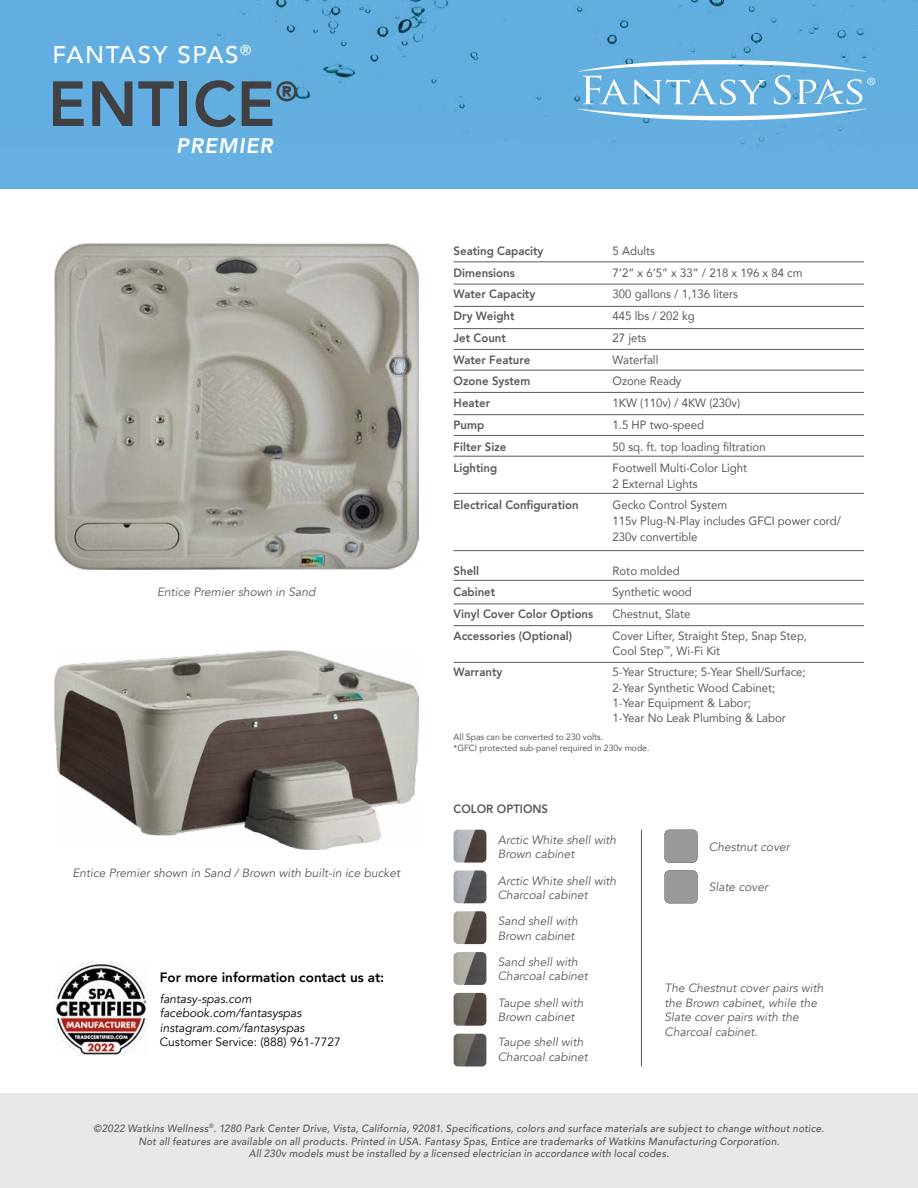
<style>
.page{position:relative;width:918px;height:1188px;background:#fff}
.page>*{position:absolute;margin:0;border:0;box-sizing:border-box;transform-origin:0 0}
.t1{font:800 63px "Avenir";letter-spacing:.01em;color:#414042}
.t2{font:800 27.6px "Avenir";color:#414042}
.t3{font:500 24px "Avenir";letter-spacing:.07em;color:#fff}
.t4{font:italic 800 21px "Avenir";letter-spacing:.05em;color:#fff}
.t5{font:800 13.5px "Avenir";color:#000}
.t6{font:12px/15px "Avenir";color:#58595b;scale:.95 1}
.t7{font:italic 12px/14.4px "Avenir";color:#58595b}
.t8{font:800 12px "Avenir";color:#58595b;scale:.95 1}
.t9{font:italic 12px/14.4px "Avenir";color:#000}
.t10{font:12px "Avenir";color:#000}
.t11{font:italic 500 10.5px/12.6px "Avenir";letter-spacing:.025em;color:#58595b;text-align:center;scale:.95 1}
.t12{font:9px/10.5px "Avenir";color:#58595b;scale:.95 1}
</style>
<div class="page">
<div style="left:0;top:0;width:918px;height:189px;background:#67b1e2"></div>
<img style="left:212px;top:0;width:706px;height:148px">
<div style="left:0;top:1094px;width:918px;height:94px;background:#e6e7e8"></div>
<svg style="left:578px;top:60px;width:297px;height:60px"></svg>
<img style="left:54px;top:243px;width:364px;height:326px">
<img style="left:54px;top:650px;width:364px;height:200px">
<img style="left:54px;top:961px;width:94px;height:95px">
<hr style="left:454px;top:262px;width:410px;height:1px;background:#58595b">
<hr style="left:454px;top:284px;width:410px;height:1px;background:#58595b">
<hr style="left:454px;top:306px;width:410px;height:1px;background:#58595b">
<hr style="left:454px;top:328px;width:410px;height:1px;background:#58595b">
<hr style="left:454px;top:349px;width:410px;height:1px;background:#58595b">
<hr style="left:454px;top:370px;width:410px;height:1px;background:#58595b">
<hr style="left:454px;top:392px;width:410px;height:1px;background:#58595b">
<hr style="left:454px;top:414px;width:410px;height:1px;background:#58595b">
<hr style="left:454px;top:435px;width:410px;height:1px;background:#58595b">
<hr style="left:454px;top:456px;width:410px;height:1px;background:#58595b">
<hr style="left:454px;top:493px;width:410px;height:1px;background:#58595b">
<hr style="left:454px;top:550px;width:410px;height:1px;background:#58595b">
<hr style="left:454px;top:580px;width:410px;height:1px;background:#58595b">
<hr style="left:454px;top:604px;width:410px;height:1px;background:#58595b">
<hr style="left:454px;top:662px;width:410px;height:1px;background:#58595b">
<img style="left:454px;top:1034px;width:32px;height:32px">
<img style="left:454px;top:830px;width:32px;height:33px">
<svg style="left:665px;top:830px;width:32px;height:33px"></svg>
<svg style="left:665px;top:870px;width:32px;height:33px"></svg>
<img style="left:454px;top:870px;width:32px;height:33px">
<img style="left:454px;top:911px;width:32px;height:33px">
<img style="left:454px;top:993px;width:32px;height:33px">
<img style="left:454px;top:952px;width:32px;height:33px">
<hr style="left:641px;top:830px;width:1px;height:237px;background:#58595b">
<hr style="left:454px;top:625px;width:410px;height:1px;background:#58595b">
<h3 class="t3" style="left:52px;top:34px;width:201px">FANTASY SPAS<sup>®</sup></h3>
<h1 class="t1" style="left:48px;top:55px;width:229px">ENTICE</h1>
<h2 class="t2" style="left:276px;top:70px;width:24px">®</h2>
<h3 class="t4" style="left:176px;top:133px;width:98px">PREMIER</h3>
<p class="t7" style="left:157px;top:585px;width:160px">Entice Premier shown in Sand</p>
<p class="t7" style="left:72px;top:866px;width:329px">Entice Premier shown in Sand / Brown with built-in ice bucket</p>
<p class="t5" style="left:160px;top:967px;width:226px">For more information contact us at:</p>
<p class="t9" style="left:160px;top:992px;width:146px">fantasy-spas.com facebook.com/fantasyspas instagram.com/fantasyspas</p>
<p class="t10" style="left:160px;top:1035px;width:182px">Customer Service: (888) 961-7727</p>
<p class="t8" style="left:454px;top:241px;width:96px">Seating Capacity</p>
<p class="t6" style="left:613px;top:243px;width:46px">5 Adults</p>
<p class="t8" style="left:454px;top:263px;width:66px">Dimensions</p>
<p class="t6" style="left:613px;top:265px;width:201px">7’2” x 6’5” x 33” / 218 x 196 x 84 cm</p>
<p class="t8" style="left:454px;top:285px;width:88px">Water Capacity</p>
<p class="t6" style="left:613px;top:286px;width:134px">300 gallons / 1,136 liters</p>
<p class="t8" style="left:454px;top:307px;width:66px">Dry Weight</p>
<p class="t6" style="left:613px;top:308px;width:88px">445 lbs / 202 kg</p>
<p class="t8" style="left:454px;top:328px;width:57px">Jet Count</p>
<p class="t6" style="left:613px;top:330px;width:37px">27 jets</p>
<p class="t8" style="left:454px;top:350px;width:82px">Water Feature</p>
<p class="t6" style="left:613px;top:352px;width:50px">Waterfall</p>
<p class="t8" style="left:454px;top:372px;width:82px">Ozone System</p>
<p class="t6" style="left:613px;top:373px;width:74px">Ozone Ready</p>
<p class="t8" style="left:454px;top:394px;width:40px">Heater</p>
<p class="t6" style="left:613px;top:395px;width:136px">1KW (110v) / 4KW (230v)</p>
<p class="t8" style="left:454px;top:415px;width:34px">Pump</p>
<p class="t6" style="left:613px;top:417px;width:98px">1.5 HP two-speed</p>
<p class="t8" style="left:454px;top:437px;width:57px">Filter Size</p>
<p class="t6" style="left:613px;top:439px;width:163px">50 sq. ft. top loading filtration</p>
<p class="t8" style="left:454px;top:459px;width:48px">Lighting</p>
<p class="t6" style="left:613px;top:460px;width:143px">Footwell Multi-Color Light<br>2 External Lights</p>
<p class="t8" style="left:454px;top:496px;width:133px">Electrical Configuration</p>
<p class="t6" style="left:613px;top:497px;width:242px;line-height:15.8px">Gecko Control System<br>115v Plug-N-Play includes GFCI power cord/<br>230v convertible</p>
<p class="t8" style="left:454px;top:561px;width:28px">Shell</p>
<p class="t6" style="left:613px;top:562px;width:72px">Roto molded</p>
<p class="t8" style="left:454px;top:583px;width:45px">Cabinet</p>
<p class="t6" style="left:613px;top:584px;width:85px">Synthetic wood</p>
<p class="t8" style="left:454px;top:604px;width:149px">Vinyl Cover Color Options</p>
<p class="t6" style="left:613px;top:606px;width:84px">Chestnut, Slate</p>
<p class="t8" style="left:454px;top:626px;width:126px">Accessories (Optional)</p>
<p class="t6" style="left:613px;top:628px;width:206px">Cover Lifter, Straight Step, Snap Step,<br>Cool Step<sup>™</sup>, Wi-Fi Kit</p>
<p class="t8" style="left:454px;top:663px;width:53px">Warranty</p>
<p class="t6" style="left:613px;top:664px;width:205px">5-Year Structure; 5-Year Shell/Surface;<br>2-Year Synthetic Wood Cabinet;<br>1-Year Equipment &amp; Labor;<br>1-Year No Leak Plumbing &amp; Labor</p>
<p class="t12" style="left:454px;top:732px;width:208px">All Spas can be converted to 230 volts.<br>*GFCI protected sub-panel required in 230v mode.</p>
<p class="t8" style="left:454px;top:799px;width:101px">COLOR OPTIONS</p>
<p class="t7" style="left:498px;top:833px;width:120px">Arctic White shell with<br>Brown cabinet</p>
<p class="t7" style="left:498px;top:873px;width:120px">Arctic White shell with<br>Charcoal cabinet</p>
<p class="t7" style="left:498px;top:914px;width:81px">Sand shell with<br>Brown cabinet</p>
<p class="t7" style="left:498px;top:955px;width:92px">Sand shell with<br>Charcoal cabinet</p>
<p class="t7" style="left:498px;top:996px;width:87px">Taupe shell with<br>Brown cabinet</p>
<p class="t7" style="left:498px;top:1035px;width:92px">Taupe shell with<br>Charcoal cabinet</p>
<p class="t7" style="left:709px;top:840px;width:82px">Chestnut cover</p>
<p class="t7" style="left:709px;top:880px;width:61px">Slate cover</p>
<p class="t7" style="left:665px;top:981px;width:160px">The Chestnut cover pairs with the Brown cabinet, while the<br>Slate cover pairs with the<br>Charcoal cabinet.</p>
<p class="t11" style="left:94px;top:1122px;width:771px">©2022 Watkins Wellness<sup>®</sup>. 1280 Park Center Drive, Vista, California, 92081. Specifications, colors and surface materials are subject to change without notice.<br>Not all features are available on all products. Printed in USA. Fantasy Spas, Entice are trademarks of Watkins Manufacturing Corporation.<br>All 230v models must be installed by a licensed electrician in accordance with local codes.</p>
</div>
